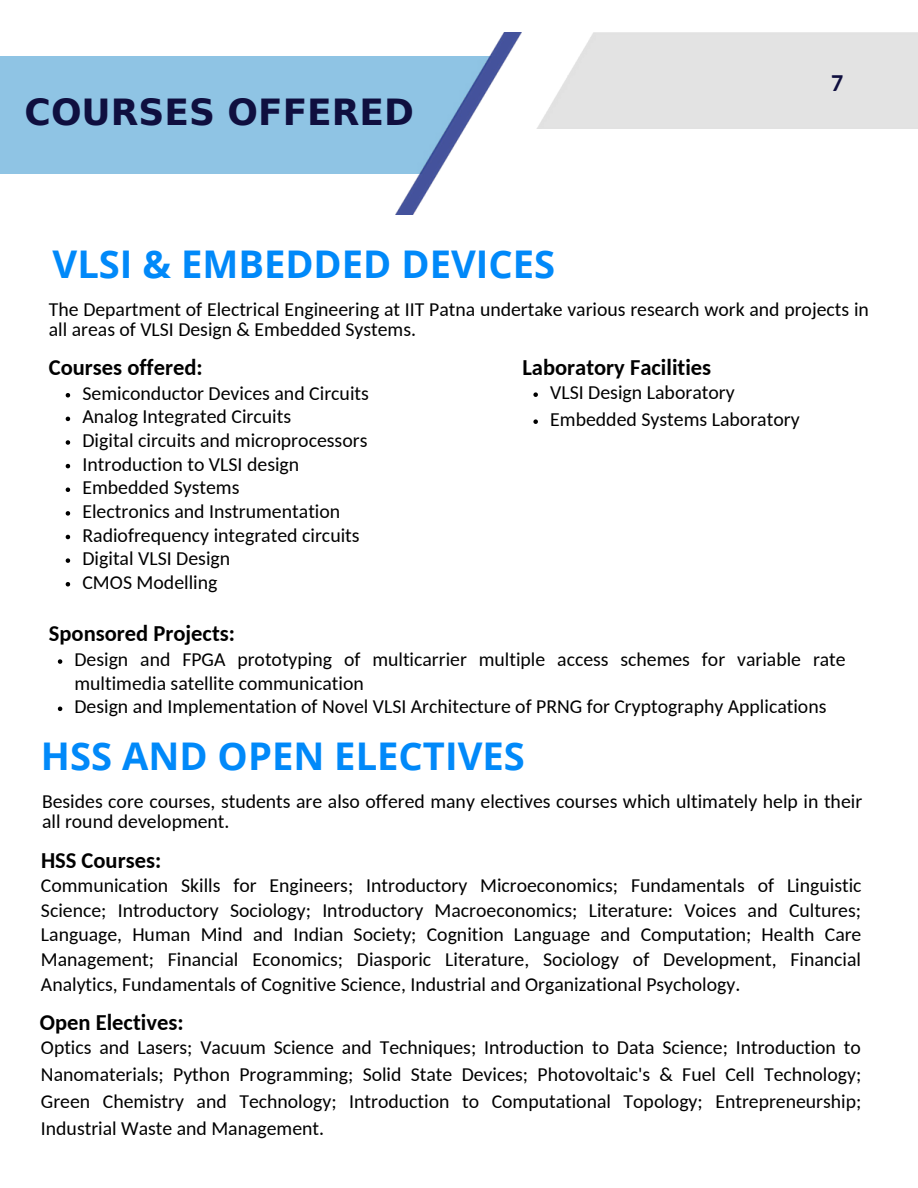
<style>
.page{position:relative;width:918px;height:1188px;background:#fff}
.page>*{position:absolute;margin:0;border:0;box-sizing:border-box;transform-origin:0 0}
.t1{font:700 38.1px "Open Sans";color:#0189f9}
.t2{font:700 36px "DejaVu Sans";color:#0f0f3f}
.t3{font:700 24px "Carlito";color:#0f0f3f}
.t4{font:700 22.5px "Carlito";color:#000}
.t5{font:19.8px/24.8px "Carlito";color:#000}
</style>
<div class="page">
<img style="left:396px;top:32px;width:126px;height:182px">
<svg style="left:66px;top:393px;width:4px;height:5px"></svg>
<svg style="left:66px;top:417px;width:4px;height:4px"></svg>
<svg style="left:66px;top:440px;width:4px;height:5px"></svg>
<svg style="left:66px;top:464px;width:4px;height:4px"></svg>
<svg style="left:66px;top:488px;width:4px;height:4px"></svg>
<svg style="left:66px;top:511px;width:4px;height:5px"></svg>
<svg style="left:66px;top:535px;width:4px;height:4px"></svg>
<svg style="left:66px;top:558px;width:4px;height:5px"></svg>
<svg style="left:66px;top:582px;width:4px;height:5px"></svg>
<svg style="left:533px;top:392px;width:5px;height:5px"></svg>
<svg style="left:533px;top:419px;width:5px;height:5px"></svg>
<svg style="left:58px;top:659px;width:4px;height:5px"></svg>
<svg style="left:58px;top:707px;width:4px;height:4px"></svg>
<p class="t2" style="left:25px;top:92px;width:391px">COURSES OFFERED</p>
<p class="t3" style="left:831px;top:73px;width:14px">7</p>
<p class="t1" style="left:53px;top:237px;width:504px">VLSI &amp; EMBEDDED DEVICES</p>
<p class="t5" style="left:49px;top:301px;width:822px;line-height:20.1px">The Department of Electrical Engineering at IIT Patna undertake various research work and projects in all areas of VLSI Design &amp; Embedded Systems.</p>
<p class="t4" style="left:49px;top:358px;width:155px">Courses offered:</p>
<p class="t5" style="left:82px;top:382px;width:288px">Semiconductor Devices and Circuits</p>
<p class="t5" style="left:82px;top:406px;width:210px">Analog Integrated Circuits</p>
<p class="t5" style="left:82px;top:430px;width:287px">Digital circuits and microprocessors</p>
<p class="t5" style="left:82px;top:453px;width:218px">Introduction to VLSI design</p>
<p class="t5" style="left:82px;top:477px;width:159px">Embedded Systems</p>
<p class="t5" style="left:82px;top:501px;width:259px">Electronics and Instrumentation</p>
<p class="t5" style="left:82px;top:524px;width:279px">Radiofrequency integrated circuits</p>
<p class="t5" style="left:82px;top:548px;width:149px">Digital VLSI Design</p>
<p class="t5" style="left:82px;top:571px;width:137px">CMOS Modelling</p>
<p class="t4" style="left:522px;top:358px;width:190px">Laboratory Facilities</p>
<p class="t5" style="left:550px;top:382px;width:186px">VLSI Design Laboratory</p>
<p class="t5" style="left:550px;top:409px;width:251px">Embedded Systems Laboratory</p>
<p class="t4" style="left:49px;top:624px;width:188px">Sponsored Projects:</p>
<p class="t5" style="left:75px;top:649px;width:773px;line-height:23.7px">Design and FPGA prototyping of multicarrier multiple access schemes for variable rate multimedia satellite communication</p>
<p class="t5" style="left:75px;top:696px;width:753px">Design and Implementation of Novel VLSI Architecture of PRNG for Cryptography Applications</p>
<p class="t1" style="left:41px;top:730px;width:485px">HSS AND OPEN ELECTIVES</p>
<p class="t5" style="left:42px;top:793px;width:822px;line-height:20.2px">Besides core courses, students are also offered many electives courses which ultimately help in their all round development.</p>
<p class="t4" style="left:41px;top:851px;width:122px">HSS Courses:</p>
<p class="t5" style="left:41px;top:875px;width:822px;text-align:justify">Communication Skills for Engineers; Introductory Microeconomics; Fundamentals of Linguistic Science; Introductory Sociology; Introductory Macroeconomics; Literature: Voices and Cultures; Language, Human Mind and Indian Society; Cognition Language and Computation; Health Care Management; Financial Economics; Diasporic Literature, Sociology of Development, Financial Analytics, Fundamentals of Cognitive Science, Industrial and Organizational Psychology.</p>
<p class="t4" style="left:40px;top:1013px;width:145px">Open Electives:</p>
<p class="t5" style="left:41px;top:1036px;width:822px;line-height:27px;text-align:justify">Optics and Lasers; Vacuum Science and Techniques; Introduction to Data Science; Introduction to Nanomaterials; Python Programming; Solid State Devices; Photovoltaic's &amp; Fuel Cell Technology; Green Chemistry and Technology; Introduction to Computational Topology; Entrepreneurship; Industrial Waste and Management.</p>
</div>
